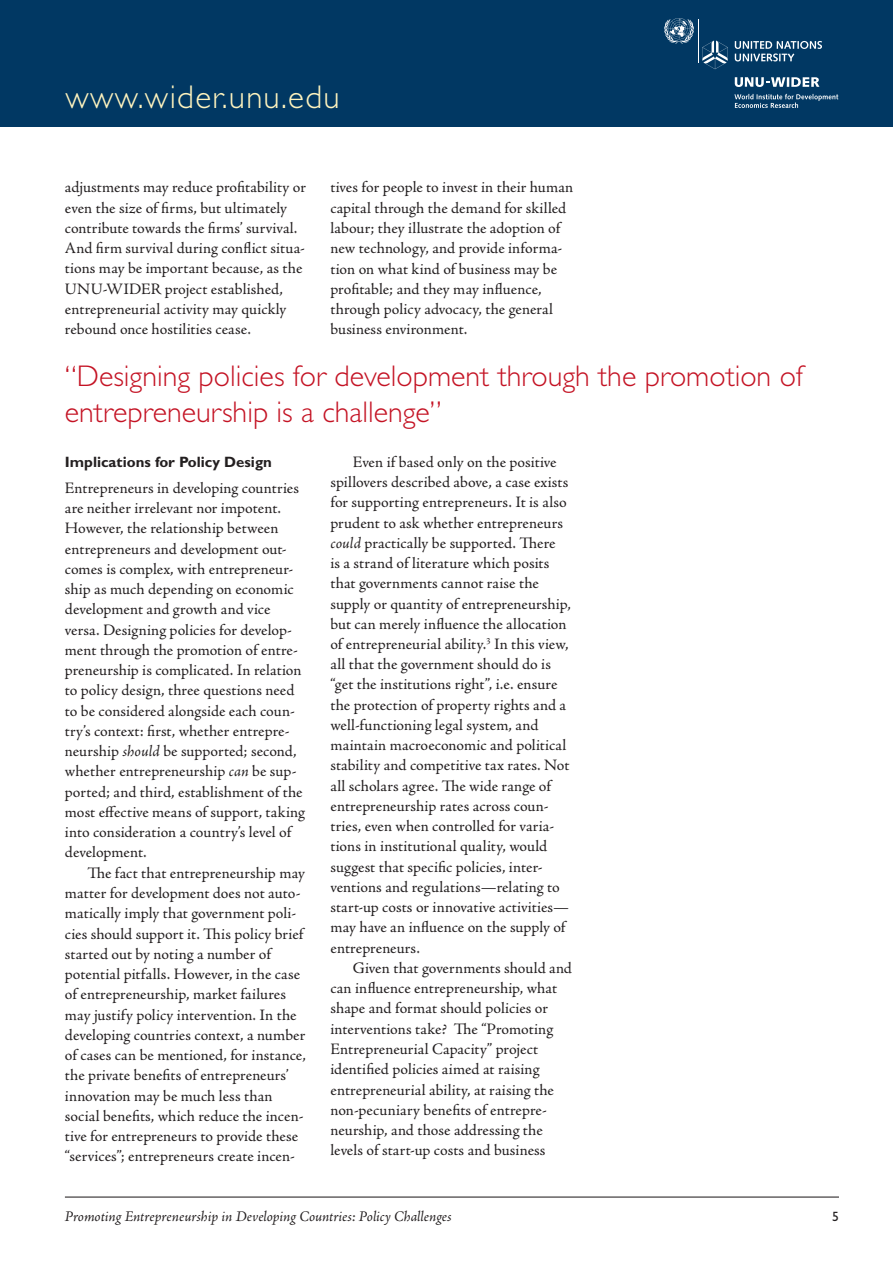
<style>
.page{position:relative;width:893px;height:1263px;background:#fff}
.page>*{position:absolute;margin:0;border:0;box-sizing:border-box;transform-origin:0 0}
.t1{font:300 33px "Gill Sans Std";letter-spacing:.04em;color:#fef3be}
.t2{font:300 30px/36px "Gill Sans Std";color:#c41324}
.t3{font:15.9px/20.2px "Adobe Jenson Pro";letter-spacing:.005em;color:#231f20}
.t4{font:italic 15px "Adobe Jenson Pro";letter-spacing:-.005em;color:#231f20}
.t5{font:700 15px "Gill Sans Std";color:#231f20}
.t6{font:13.5px "Gill Sans Std";color:#231f20}
.s1{font-style:italic}
</style>
<div class="page">
<hr style="left:65px;top:1196px;width:774px;height:1px;background:#231f20">
<div style="left:0;top:0;width:893px;height:126px;background:#013863"></div>
<hr style="left:698px;top:19px;width:1px;height:43px;background:#fff">
<svg style="left:664px;top:18px;width:30px;height:26px"></svg>
<svg style="left:702px;top:41px;width:26px;height:28px"></svg>
<svg style="left:735px;top:77px;width:84px;height:10px"></svg>
<svg style="left:735px;top:41px;width:87px;height:20px"></svg>
<svg style="left:734px;top:94px;width:104px;height:14px"></svg>
<h1 class="t1" style="left:66px;top:78px;width:276px">www.wider.unu.edu</h1>
<p class="t3" style="left:65px;top:177px;width:243px">adjustments may reduce profitability or even the size of firms, but ultimately contribute towards the firms’ survival.<br>And firm survival during conflict situa&shy;tions may be important because, as the UNU-WIDER project established, entrepreneurial activity may quickly rebound once hostilities cease.</p>
<p class="t3" style="left:330px;top:178px;width:244px">tives for people to invest in their human capital through the demand for skilled labour; they illustrate the adoption of new technology, and provide informa&shy;tion on what kind of business may be profitable; and they may influence, through policy advocacy, the general business environment.</p>
<h2 class="t2" style="left:65px;top:358px;width:740px">“Designing policies for development through the promotion of entrepreneurship is a challenge”</h2>
<p class="t5" style="left:65px;top:453px;width:208px">Implications for Policy Design</p>
<p class="t3" style="left:65px;top:478px;width:242px">Entrepreneurs in developing countries are neither irrelevant nor impotent.<br>However, the relationship between entrepreneurs and development out&shy;comes is complex, with entrepreneur&shy;ship as much depending on economic development and growth and vice versa. Designing policies for develop&shy;ment through the promotion of entre&shy;preneurship is complicated. In relation to policy design, three questions need to be considered alongside each coun&shy;try’s context: first, whether entrepre&shy;neurship <span class="s1">should</span> be supported; second, whether entrepreneurship <span class="s1">can</span> be sup&shy;ported; and third, establishment of the most effective means of support, taking into consideration a country’s level of development.</p>
<p class="t3" style="left:65px;top:863px;width:242px;text-indent:22px">The fact that entrepreneurship may matter for development does not auto&shy;matically imply that government poli&shy;cies should support it. This policy brief started out by noting a number of potential pitfalls. However, in the case of entrepreneurship, market failures may justify policy intervention. In the developing countries context, a number of cases can be mentioned, for instance, the private benefits of entrepreneurs’ innovation may be much less than social benefits, which reduce the incen&shy;tive for entrepreneurs to provide these “services”; entrepreneurs create incen-</p>
<p class="t3" style="left:330px;top:452px;width:242px;text-indent:22px">Even if based only on the positive spillovers described above, a case exists for supporting entrepreneurs. It is also prudent to ask whether entrepreneurs <span class="s1">could</span> practically be supported. There<br>is a strand of literature which posits that governments cannot raise the supply or quantity of entrepreneurship, but can merely influence the allocation of entrepreneurial ability.<sup>3</sup> In this view, all that the government should do is “get the institutions right”, i.e. ensure the protection of property rights and a well-functioning legal system, and maintain macroeconomic and political stability and competitive tax rates. Not all scholars agree. The wide range of entrepreneurship rates across coun&shy;tries, even when controlled for varia&shy;tions in institutional quality, would suggest that specific policies, inter&shy;ventions and regulations—relating to start-up costs or innovative activities— may have an influence on the supply of entrepreneurs.</p>
<p class="t3" style="left:330px;top:958px;width:243px;text-indent:22px">Given that governments should and can influence entrepreneurship, what shape and format should policies or interventions take? The “Promoting Entrepreneurial Capacity” project identified policies aimed at raising entrepreneurial ability, at raising the non-pecuniary benefits of entrepre&shy;neurship, and those addressing the levels of start-up costs and business</p>
<p class="t4" style="left:65px;top:1208px;width:388px">Promoting Entrepreneurship in Developing Countries: Policy Challenges</p>
<p class="t6" style="left:832px;top:1208px;width:8px">5</p>
</div>
